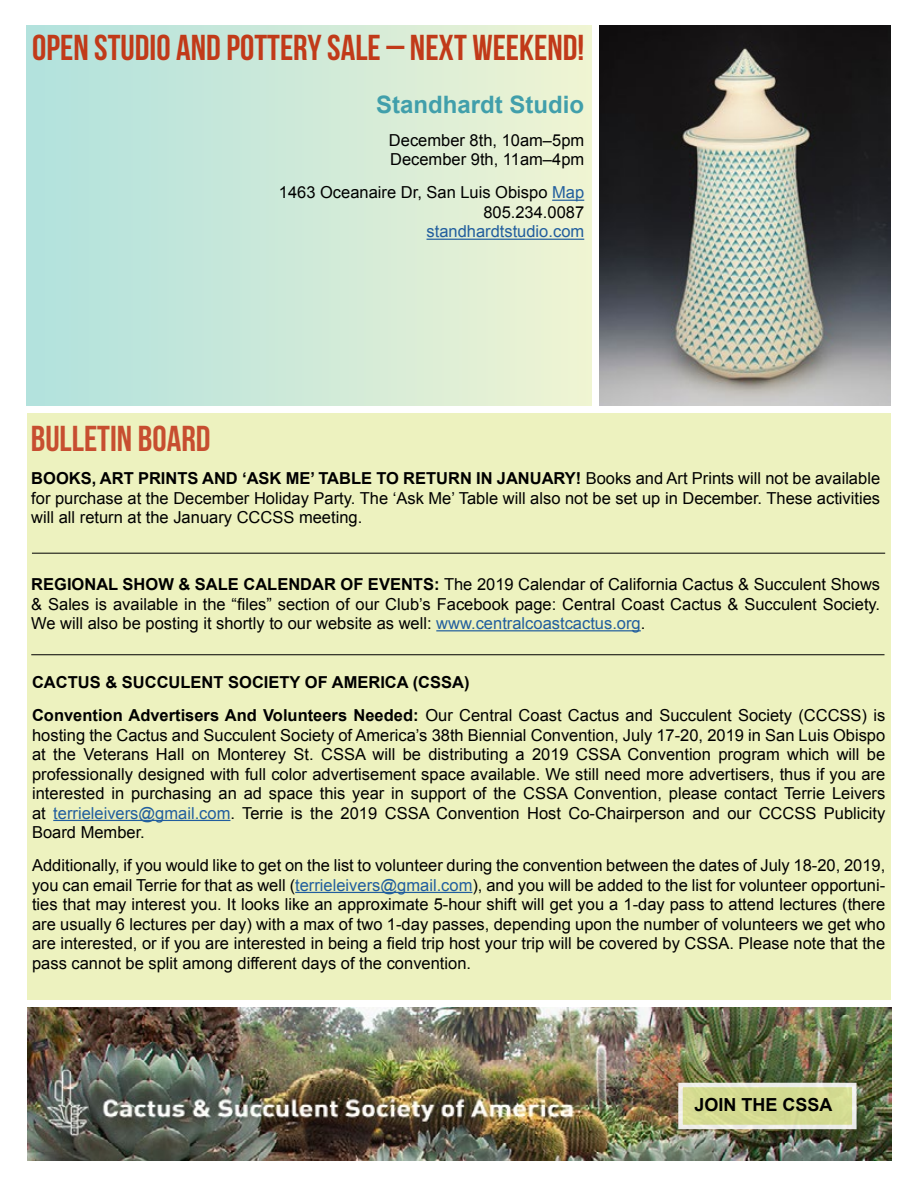
<style>
.page{position:relative;width:918px;height:1188px;background:#fff}
.page>*{position:absolute;margin:0;border:0;box-sizing:border-box;transform-origin:0 0}
.t1{font:36px "Bebas Neue";color:#c13a19}
.t2{font:36px "Bebas Neue";color:#c74e30}
.t3{font:700 24px "Arial";color:#419fab}
.t4{font:700 18px "Arial";color:#000}
.t5{font:16.5px/19.5px "Arial";color:#000;text-align:justify}
.t6{font:700 16.5px/33px "Arial";color:#000}
.t7{font:16.5px "Arial";color:#215e9e}
.s1{color:#215e9e}
.s2{font-weight:700}
.s3{font-weight:400}
</style>
<div class="page">
<div style="left:27px;top:414px;width:864px;height:586px;background:#edf2bf"></div>
<div style="left:27px;top:26px;width:565px;height:380px;background:linear-gradient(to right,#b0e1de,#eff3d3)"></div>
<img style="left:600px;top:26px;width:291px;height:380px">
<img style="left:28px;top:1007px;width:864px;height:154px">
<div style="left:678px;top:1083px;width:179px;height:46px;background:#d3da91;border:4px solid #fff"></div>
<hr style="left:31px;top:654px;width:854px;height:1px;background:#000">
<hr style="left:32px;top:553px;width:853px;height:1px;background:#000">
<hr style="left:436px;top:630px;width:205px;height:1px;background:#215e9e">
<hr style="left:53px;top:820px;width:177px;height:1px;background:#215e9e">
<hr style="left:295px;top:892px;width:177px;height:1px;background:#215e9e">
<hr style="left:552px;top:200px;width:32px;height:1px;background:#215e9e">
<hr style="left:427px;top:239px;width:157px;height:1px;background:#215e9e">
<h1 class="t1" style="left:32px;top:28px;width:553px">OPEN STUDIO AND POTTERY SALE – NEXT WEEKEND!</h1>
<h2 class="t3" style="left:376px;top:89px;width:210px">Standhardt Studio</h2>
<p class="t5" style="left:389px;top:131px;width:197px">December 8th, 10am–5pm<br>December 9th, 11am–4pm</p>
<p class="t5" style="left:279px;top:183px;width:307px;text-align:right">1463 Oceanaire Dr, San Luis Obispo <span class="s1">Map<br></span>805.234.0087</p>
<p class="t7" style="left:427px;top:221px;width:159px">standhardtstudio.com</p>
<h1 class="t2" style="left:31px;top:419px;width:181px">BULLETIN BOARD</h1>
<p class="t5" style="left:31px;top:469px;width:850px"><span class="s2">BOOKS, ART PRINTS AND ‘ASK ME’ TABLE TO RETURN IN JANUARY!</span> Books and Art Prints will not be available for purchase at the December Holiday Party. The ‘Ask Me’ Table will also not be set up in December. These activities will all return at the January CCCSS meeting.</p>
<p class="t5" style="left:31px;top:575px;width:850px"><span class="s2">REGIONAL SHOW &amp; SALE CALENDAR OF EVENTS:</span> The 2019 Calendar of California Cactus &amp; Succulent Shows &amp; Sales is available in the “files” section of our Club’s Facebook page: Central Coast Cactus &amp; Succulent Society.<br>We will also be posting it shortly to our website as well: <span class="s1">www.centralcoastcactus.org</span>.</p>
<p class="t6" style="left:32px;top:666px;width:855px">CACTUS &amp; SUCCULENT SOCIETY OF AMERICA (CSSA)<br>Convention Advertisers And Volunteers Needed: <span class="s3">Our Central Coast Cactus and Succulent Society (CCCSS) is</span></p>
<p class="t5" style="left:32px;top:725px;width:855px">hosting the Cactus and Succulent Society of America’s 38th Biennial Convention, July 17-20, 2019 in San Luis Obispo at the Veterans Hall on Monterey St. CSSA will be distributing a 2019 CSSA Convention program which will be professionally designed with full color advertisement space available. We still need more advertisers, thus if you are interested in purchasing an ad space this year in support of the CSSA Convention, please contact Terrie Leivers at <span class="s1">terrieleivers@gmail.com</span>. Terrie is the 2019 CSSA Convention Host Co-Chairperson and our CCCSS Publicity Board Member.</p>
<p class="t5" style="left:32px;top:856px;width:855px">Additionally, if you would like to get on the list to volunteer during the convention between the dates of July 18-20, 2019, you can email Terrie for that as well (<span class="s1">terrieleivers@gmail.com</span>), and you will be added to the list for volunteer opportuni&shy;ties that may interest you. It looks like an approximate 5-hour shift will get you a 1-day pass to attend lectures (there are usually 6 lectures per day) with a max of two 1-day passes, depending upon the number of volunteers we get who are interested, or if you are interested in being a field trip host your trip will be covered by CSSA. Please note that the pass cannot be split among different days of the convention.</p>
<p class="t4" style="left:695px;top:1093px;width:140px">JOIN THE CSSA</p>
</div>
